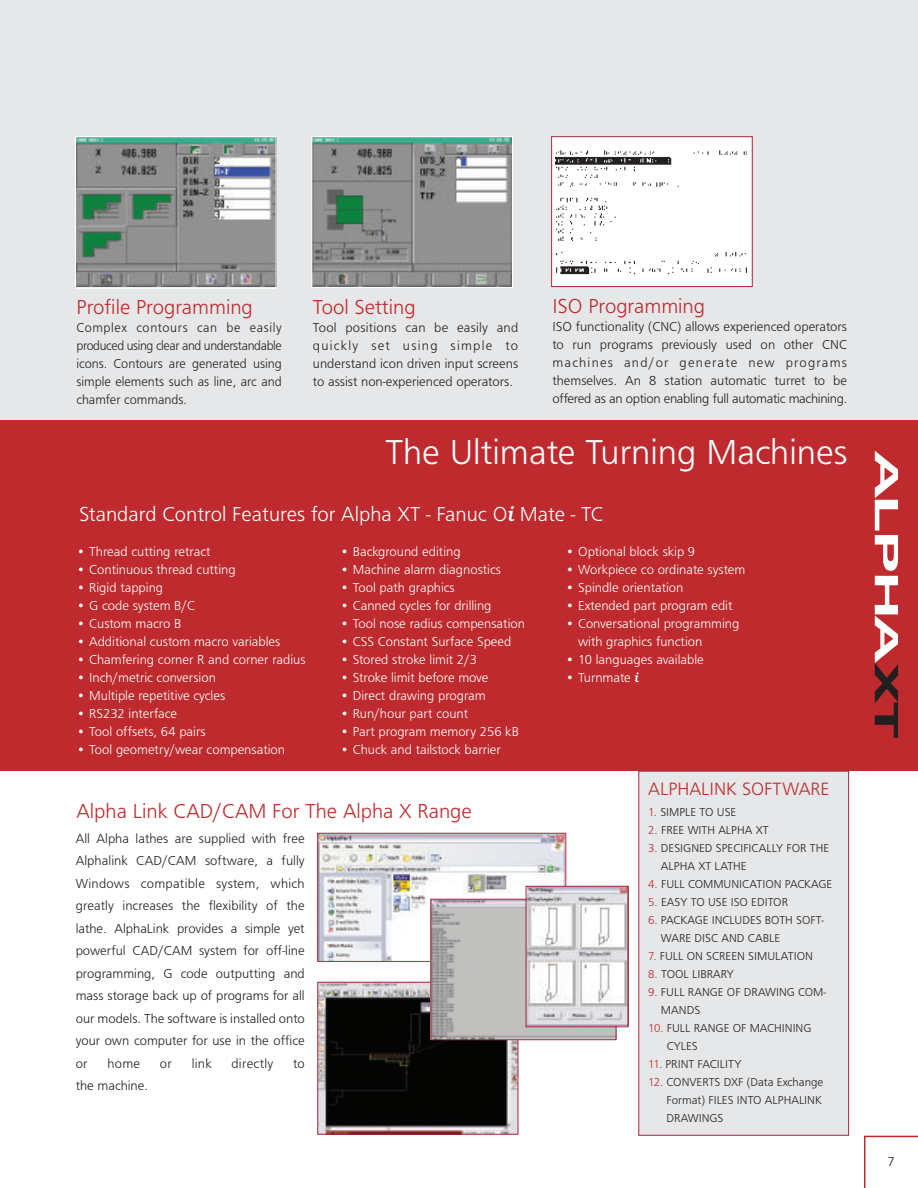
<style>
.page{position:relative;width:918px;height:1188px;background:#fff}
.page>*{position:absolute;margin:0;border:0;box-sizing:border-box;transform-origin:0 0}
.t1{font:300 36px "Frutus T";color:#fff}
.t2{font:300 21px "Frutus T";color:#be2a2d}
.t3{font:300 21px "Frutus T";color:#fff}
.t4{font:300 18.6px "Frutus T";color:#be2a2d}
.t5{font:300 13.5px/18px "Frutus T";color:#231f20;text-align:justify}
.t6{font:300 13.5px/18px "Frutus T";color:#fff}
.t7{font:300 13.5px "Frutus T";letter-spacing:.02em;color:#231f20}
.t8{font:300 12px/18px "Frutus T";color:#231f20}
.s1{font-family:"Bookman Itc T";font-weight:500;font-style:italic}
.s2{color:#be2a2d}
</style>
<div class="page">
<div style="left:0;top:0;width:918px;height:433px;background:#e6e7e9"></div>
<svg style="left:864px;top:1136px;width:54px;height:52px"></svg>
<div style="left:0;top:420px;width:918px;height:351px;background:#be2a2d"></div>
<svg style="left:875px;top:451px;width:23px;height:287px"></svg>
<img style="left:319px;top:835px;width:245px;height:125px">
<div style="left:317px;top:833px;width:249px;height:129px;border:1px solid #a8253d"></div>
<img style="left:319px;top:984px;width:197px;height:149px">
<div style="left:317px;top:982px;width:201px;height:153px;border:1px solid #a8253d"></div>
<img style="left:433px;top:901px;width:181px;height:137px">
<div style="left:431px;top:899px;width:185px;height:141px;border:1px solid #a8253d"></div>
<img style="left:528px;top:888px;width:99px;height:137px">
<div style="left:526px;top:886px;width:103px;height:141px;border:1px solid #a8253d"></div>
<img style="left:313px;top:138px;width:198px;height:148px">
<div style="left:311px;top:136px;width:202px;height:152px;border:1px solid #fff"></div>
<img style="left:77px;top:138px;width:197px;height:149px">
<div style="left:75px;top:136px;width:201px;height:153px;border:1px solid #fff"></div>
<div style="left:552px;top:137px;width:200px;height:150px;background:#fff"></div>
<img style="left:556px;top:150px;width:191px;height:125px">
<div style="left:551px;top:136px;width:202px;height:151px;border:1px solid #a8253d"></div>
<div style="left:639px;top:772px;width:209px;height:363px;background:#e6e7e9"></div>
<div style="left:638px;top:771px;width:211px;height:365px;border:1px solid #a8253d"></div>
<h2 class="t2" style="left:77px;top:295px;width:178px">Profile Programming</h2>
<p class="t5" style="left:77px;top:319px;width:207px">Complex contours can be easily produced using clear and understandable icons. Contours are generated using simple elements such as line, arc and chamfer commands.</p>
<h2 class="t2" style="left:313px;top:295px;width:104px">Tool Setting</h2>
<p class="t5" style="left:313px;top:319px;width:207px">Tool positions can be easily and quickly set using simple to understand icon driven input screens to assist non-experienced operators.</p>
<h2 class="t2" style="left:552px;top:294px;width:154px">ISO Programming</h2>
<p class="t5" style="left:552px;top:318px;width:297px">ISO functionality (CNC) allows experienced operators to run programs previously used on other CNC machines and/or generate new programs themselves. An 8 station automatic turret to be offered as an option enabling full automatic machining.</p>
<h1 class="t1" style="left:385px;top:431px;width:464px">The Ultimate Turning Machines</h1>
<h2 class="t3" style="left:79px;top:501px;width:526px">Standard Control Features for Alpha XT - Fanuc O<span class="s1">i</span> Mate - TC</h2>
<p class="t6" style="left:77px;top:542px;width:136px">• Thread cutting retract</p>
<p class="t6" style="left:77px;top:560px;width:161px">• Continuous thread cutting</p>
<p class="t6" style="left:77px;top:578px;width:88px">• Rigid tapping</p>
<p class="t6" style="left:77px;top:596px;width:120px">• G code system B/C</p>
<p class="t6" style="left:77px;top:614px;width:106px">• Custom macro B</p>
<p class="t6" style="left:77px;top:632px;width:205px">• Additional custom macro variables</p>
<p class="t6" style="left:77px;top:650px;width:231px">• Chamfering corner R and corner radius</p>
<p class="t6" style="left:77px;top:668px;width:141px">• Inch/metric conversion</p>
<p class="t6" style="left:77px;top:686px;width:150px">• Multiple repetitive cycles</p>
<p class="t6" style="left:77px;top:704px;width:102px">• RS232 interface</p>
<p class="t6" style="left:77px;top:722px;width:131px">• Tool offsets, 64 pairs</p>
<p class="t6" style="left:77px;top:740px;width:210px">• Tool geometry/wear compensation</p>
<p class="t6" style="left:340px;top:542px;width:122px">• Background editing</p>
<p class="t6" style="left:340px;top:560px;width:162px">• Machine alarm diagnostics</p>
<p class="t6" style="left:340px;top:578px;width:116px">• Tool path graphics</p>
<p class="t6" style="left:340px;top:596px;width:153px">• Canned cycles for drilling</p>
<p class="t6" style="left:340px;top:614px;width:186px">• Tool nose radius compensation</p>
<p class="t6" style="left:340px;top:632px;width:173px">• CSS Constant Surface Speed</p>
<p class="t6" style="left:340px;top:650px;width:138px">• Stored stroke limit 2/3</p>
<p class="t6" style="left:340px;top:668px;width:150px">• Stroke limit before move</p>
<p class="t6" style="left:340px;top:686px;width:147px">• Direct drawing program</p>
<p class="t6" style="left:340px;top:704px;width:130px">• Run/hour part count</p>
<p class="t6" style="left:340px;top:722px;width:180px">• Part program memory 256 kB</p>
<p class="t6" style="left:340px;top:740px;width:162px">• Chuck and tailstock barrier</p>
<h2 class="t2" style="left:77px;top:799px;width:397px">Alpha Link CAD/CAM For The Alpha X Range</h2>
<p class="t5" style="left:76px;top:827px;width:231px;line-height:22.5px">All Alpha lathes are supplied with free Alphalink CAD/CAM software, a fully Windows compatible system, which greatly increases the flexibility of the lathe. AlphaLink provides a simple yet powerful CAD/CAM system for off-line programming, G code outputting and mass storage back up of programs for all our models. The software is installed onto your own computer for use in the office or</p>
<p class="t5" style="left:107px;top:1054px;width:34px">home</p>
<p class="t5" style="left:160px;top:1054px;width:13px">or</p>
<p class="t5" style="left:192px;top:1054px;width:22px">link</p>
<p class="t7" style="left:231px;top:1055px;width:43px">directly</p>
<p class="t5" style="left:293px;top:1054px;width:13px">to</p>
<p class="t5" style="left:76px;top:1077px;width:74px">the machine.</p>
<p class="t6" style="left:565px;top:542px;width:131px">• Optional block skip 9</p>
<p class="t6" style="left:565px;top:560px;width:181px">• Workpiece co ordinate system</p>
<p class="t6" style="left:565px;top:578px;width:119px">• Spindle orientation</p>
<p class="t6" style="left:565px;top:596px;width:169px">• Extended part program edit</p>
<p class="t6" style="left:578px;top:614px;width:163px;text-indent:-13px">• Conversational programming with graphics function</p>
<p class="t6" style="left:565px;top:650px;width:140px">• 10 languages available</p>
<p class="t6" style="left:565px;top:668px;width:75px">• Turnmate <span class="s1">i</span></p>
<h3 class="t4" style="left:648px;top:777px;width:183px">ALPHALINK SOFTWARE</h3>
<p class="t8" style="left:648px;top:802px;width:90px"><span class="s2">1.</span> SIMPLE TO USE</p>
<p class="t8" style="left:648px;top:820px;width:122px"><span class="s2">2.</span> FREE WITH ALPHA XT</p>
<p class="t8" style="left:661px;top:838px;width:170px;text-indent:-13px"><span class="s2">3.</span> DESIGNED SPECIFICALLY FOR THE<br>ALPHA XT LATHE</p>
<p class="t8" style="left:648px;top:874px;width:186px"><span class="s2">4.</span> FULL COMMUNICATION PACKAGE</p>
<p class="t8" style="left:648px;top:892px;width:141px"><span class="s2">5.</span> EASY TO USE ISO EDITOR</p>
<p class="t8" style="left:661px;top:910px;width:165px;text-indent:-13px"><span class="s2">6.</span> PACKAGE INCLUDES BOTH SOFT-<br>WARE DISC AND CABLE</p>
<p class="t8" style="left:648px;top:946px;width:166px"><span class="s2">7.</span> FULL ON SCREEN SIMULATION</p>
<p class="t8" style="left:648px;top:964px;width:87px"><span class="s2">8.</span> TOOL LIBRARY</p>
<p class="t8" style="left:661px;top:982px;width:167px;text-indent:-13px"><span class="s2">9.</span> FULL RANGE OF DRAWING COM-<br>MANDS</p>
<p class="t8" style="left:667px;top:1018px;width:146px;text-indent:-19px"><span class="s2">10.</span> FULL RANGE OF MACHINING<br>CYLES</p>
<p class="t8" style="left:648px;top:1054px;width:95px"><span class="s2">11.</span> PRINT FACILITY</p>
<p class="t8" style="left:667px;top:1072px;width:158px;text-indent:-18px"><span class="s2">12.</span> CONVERTS DXF (Data Exchange<br>Format) FILES INTO ALPHALINK<br>DRAWINGS</p>
<p class="t5" style="left:887px;top:1152px;width:9px">7</p>
</div>
